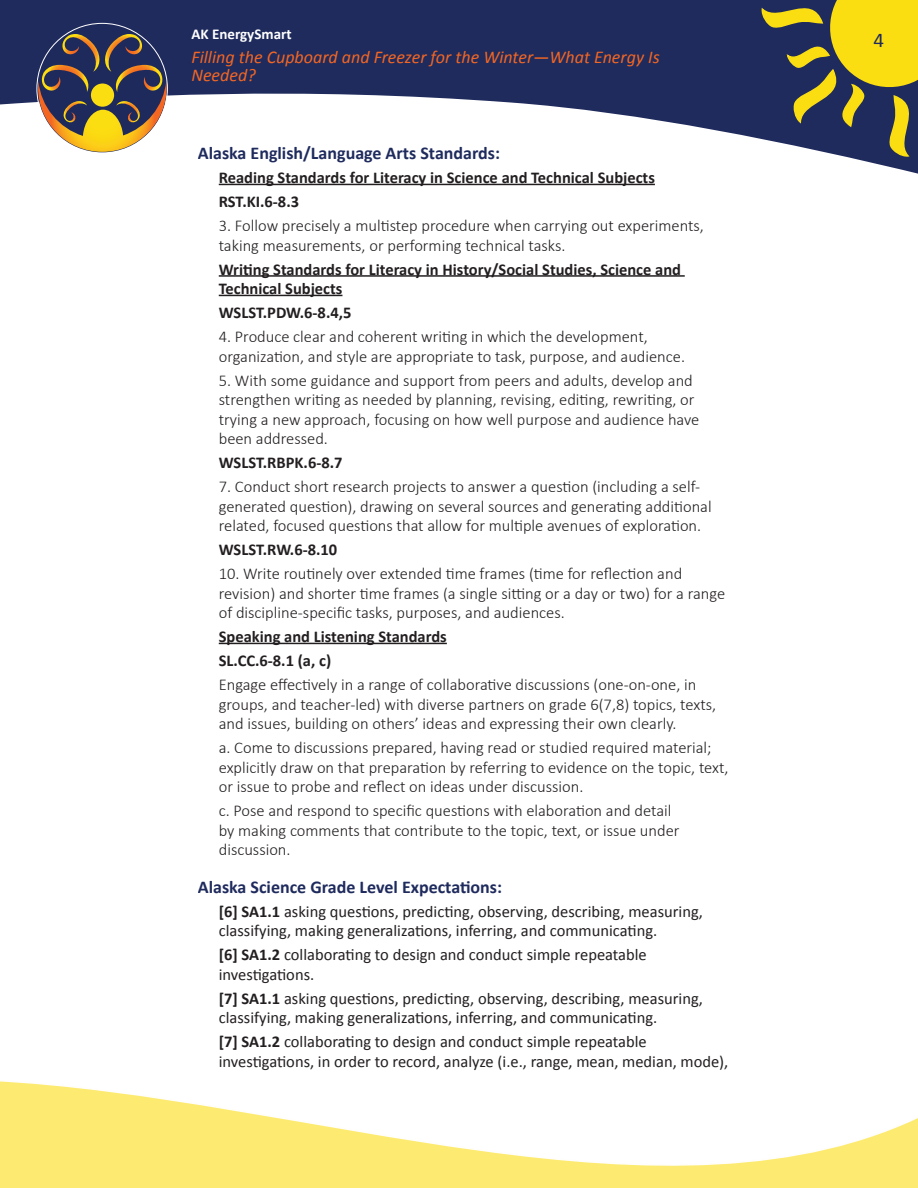
<style>
.page{position:relative;width:918px;height:1188px;background:#fff}
.page>*{position:absolute;margin:0;border:0;box-sizing:border-box;transform-origin:0 0}
.t1{font:21px "Calibri";color:#1f2b5d}
.t2{font:italic 18px/18px "Calibri";color:#f36623}
.SubHdr{font:700 18px "Calibri";color:#1f2b5d}
.unordered_list{font:700 18px "Calibri";color:#1f2b5d}
.unordered_list-2{font:300 16.5px/19.5px "Calibri";color:#231f20}
.unordered_list-3{font:16.5px/19.5px "Calibri";color:#231f20}
.unordered_list-4{font:700 16.5px/19.5px "Calibri";color:#231f20}
.t3{font:700 15px "Calibri";color:#fff}
.s1{font-weight:700}
</style>
<div class="page">
<svg style="left:0;top:0;width:918px;height:174px;fill:#1f2b5d"></svg>
<svg style="left:760px;top:0;width:158px;height:158px;background:#7e7945"></svg>
<svg style="left:0;top:1081px;width:918px;height:107px"></svg>
<svg style="left:35px;top:18px;width:137px;height:139px;background:#756c66"></svg>
<hr style="left:219px;top:184px;width:436px;height:1px;background:#231f20">
<hr style="left:219px;top:275px;width:466px;height:2px;background:#231f20">
<hr style="left:219px;top:295px;width:123px;height:1px;background:#231f20">
<hr style="left:219px;top:643px;width:228px;height:1px;background:#231f20">
<p class="t3" style="left:191px;top:25px;width:102px">AK EnergySmart</p>
<p class="t2" style="left:191px;top:48px;width:470px">Filling the Cupboard and Freezer for the Winter—What Energy Is<br>Needed?</p>
<p class="SubHdr" style="left:198px;top:142px;width:304px">Alaska English/Language Arts Standards:</p>
<p class="unordered_list-4" style="left:219px;top:168px;width:438px">Reading Standards for Literacy in Science and Technical Subjects</p>
<p class="unordered_list-4" style="left:219px;top:192px;width:82px">RST.KI.6-8.3</p>
<p class="unordered_list-2" style="left:219px;top:215px;width:487px">3. Follow precisely a multistep procedure when carrying out experiments, taking measurements, or performing technical tasks.</p>
<p class="unordered_list-4" style="left:219px;top:259px;width:464px">Writing Standards for Literacy in History/Social Studies, Science and<br>Technical Subjects</p>
<p class="unordered_list-4" style="left:219px;top:303px;width:134px">WSLST.PDW.6-8.4,5</p>
<p class="unordered_list-2" style="left:219px;top:326px;width:468px">4. Produce clear and coherent writing in which the development, organization, and style are appropriate to task, purpose, and audience.</p>
<p class="unordered_list-2" style="left:219px;top:369px;width:482px">5. With some guidance and support from peers and adults, develop and strengthen writing as needed by planning, revising, editing, rewriting, or trying a new approach, focusing on how well purpose and audience have been addressed.</p>
<p class="unordered_list-4" style="left:219px;top:453px;width:125px">WSLST.RBPK.6-8.7</p>
<p class="unordered_list-2" style="left:219px;top:476px;width:494px">7. Conduct short research projects to answer a question (including a self&shy;generated question), drawing on several sources and generating additional related, focused questions that allow for multiple avenues of exploration.</p>
<p class="unordered_list-4" style="left:219px;top:540px;width:120px">WSLST.RW.6-8.10</p>
<p class="unordered_list-2" style="left:219px;top:563px;width:508px">10. Write routinely over extended time frames (time for reflection and revision) and shorter time frames (a single sitting or a day or two) for a range of discipline-specific tasks, purposes, and audiences.</p>
<p class="unordered_list-4" style="left:219px;top:627px;width:230px">Speaking and Listening Standards</p>
<p class="unordered_list-4" style="left:219px;top:651px;width:114px">SL.CC.6-8.1 (a, c)</p>
<p class="unordered_list-2" style="left:219px;top:674px;width:499px">Engage effectively in a range of collaborative discussions (one-on-one, in groups, and teacher-led) with diverse partners on grade 6(7,8) topics, texts, and issues, building on others’ ideas and expressing their own clearly.</p>
<p class="unordered_list-2" style="left:219px;top:737px;width:511px">a. Come to discussions prepared, having read or studied required material; explicitly draw on that preparation by referring to evidence on the topic, text, or issue to probe and reflect on ideas under discussion.</p>
<p class="unordered_list-2" style="left:219px;top:800px;width:462px">c. Pose and respond to specific questions with elaboration and detail by making comments that contribute to the topic, text, or issue under discussion.</p>
<p class="unordered_list" style="left:198px;top:875px;width:306px">Alaska Science Grade Level Expectations:</p>
<p class="unordered_list-3" style="left:219px;top:901px;width:486px"><span class="s1">[6] SA1.1</span> asking questions, predicting, observing, describing, measuring, classifying, making generalizations, inferring, and communicating.</p>
<p class="unordered_list-3" style="left:219px;top:945px;width:430px"><span class="s1">[6] SA1.2</span> collaborating to design and conduct simple repeatable investigations.</p>
<p class="unordered_list-3" style="left:219px;top:988px;width:486px"><span class="s1">[7] SA1.1</span> asking questions, predicting, observing, describing, measuring, classifying, making generalizations, inferring, and communicating.</p>
<p class="unordered_list-3" style="left:219px;top:1032px;width:511px"><span class="s1">[7] SA1.2</span> collaborating to design and conduct simple repeatable investigations, in order to record, analyze (i.e., range, mean, median, mode),</p>
<p class="t1" style="left:874px;top:27px;width:12px">4</p>
</div>
